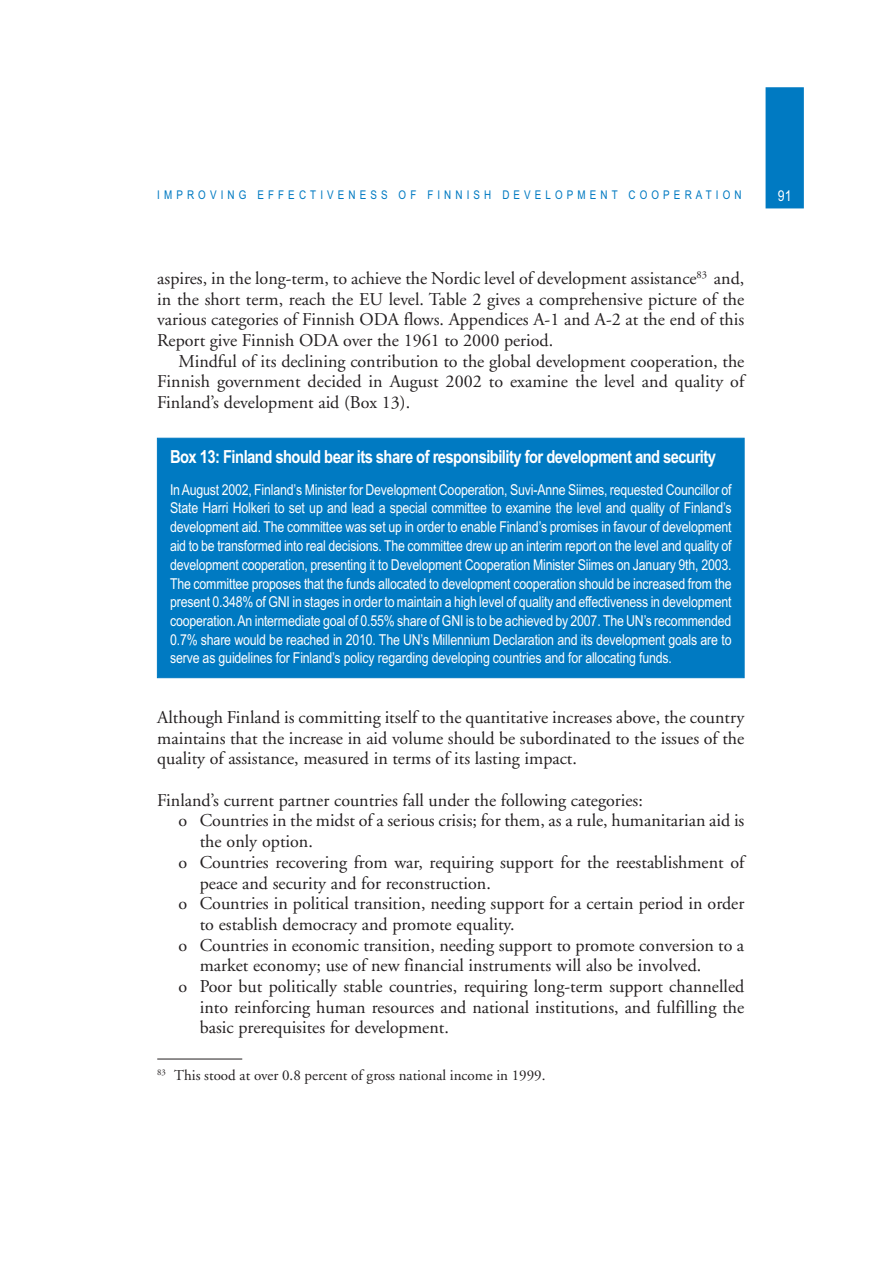
<style>
.page{position:relative;width:893px;height:1263px;background:#fff}
.page>*{position:absolute;margin:0;border:0;box-sizing:border-box;transform-origin:0 0}
.t1{font:18px/20.7px "Adobe Garamond";color:#231f20;text-align:justify}
.t2{font:700 18px "Arial Narrow";letter-spacing:-.03em;color:#fff}
.t3{font:15px/18.8px "Arial Narrow";letter-spacing:-.01em;color:#fff;text-align:justify}
.t4{font:15px "Adobe Garamond";color:#231f20}
.t5{font:12px "Arial Narrow";letter-spacing:.34em;color:#007ac2}
</style>
<div class="page">
<div style="left:765px;top:87px;width:38px;height:121px;background:#007ac2;border:1px solid #007ac2"></div>
<div style="left:157px;top:438px;width:587px;height:240px;background:#007ac2;border:1px solid #007ac2"></div>
<hr style="left:157px;top:1059px;width:85px;height:1px;background:#231f20">
<p class="t5" style="left:157px;top:191px;width:586px">IMPROVING EFFECTIVENESS OF FINNISH DEVELOPMENT COOPERATION</p>
<p class="t3" style="left:777px;top:188px;width:15px">91</p>
<p class="t1" style="left:157px;top:270px;width:588px">aspires, in the long-term, to achieve the Nordic level of development assistance<sup>83</sup> and, in the short term, reach the EU level. Table 2 gives a comprehensive picture of the various categories of Finnish ODA flows. Appendices A-1 and A-2 at the end of this Report give Finnish ODA over the 1961 to 2000 period.</p>
<p class="t1" style="left:157px;top:352px;width:588px;text-indent:21px">Mindful of its declining contribution to the global development cooperation, the Finnish government decided in August 2002 to examine the level and quality of Finland’s development aid (Box 13).</p>
<p class="t2" style="left:170px;top:450px;width:547px">Box 13: Finland should bear its share of responsibility for development and security</p>
<p class="t3" style="left:170px;top:482px;width:563px">In August 2002, Finland’s Minister for Development Cooperation, Suvi-Anne Siimes, requested Councillor of State Harri Holkeri to set up and lead a special committee to examine the level and quality of Finland’s development aid. The committee was set up in order to enable Finland’s promises in favour of development aid to be transformed into real decisions. The committee drew up an interim report on the level and quality of development cooperation, presenting it to Development Cooperation Minister Siimes on January 9th, 2003.<br>The committee proposes that the funds allocated to development cooperation should be increased from the present 0.348% of GNI in stages in order to maintain a high level of quality and effectiveness in development cooperation. An intermediate goal of 0.55% share of GNI is to be achieved by 2007. The UN’s recommended 0.7% share would be reached in 2010. The UN’s Millennium Declaration and its development goals are to serve as guidelines for Finland’s policy regarding developing countries and for allocating funds.</p>
<p class="t1" style="left:157px;top:709px;width:588px">Although Finland is committing itself to the quantitative increases above, the country maintains that the increase in aid volume should be subordinated to the issues of the quality of assistance, measured in terms of its lasting impact.</p>
<p class="t1" style="left:157px;top:791px;width:487px">Finland’s current partner countries fall under the following categories:</p>
<p class="t1" style="left:178px;top:812px;width:567px">o Countries in the midst of a serious crisis; for them, as a rule, humanitarian aid is</p>
<p class="t1" style="left:200px;top:833px;width:115px">the only option.</p>
<p class="t1" style="left:178px;top:853px;width:567px">o Countries recovering from war, requiring support for the reestablishment of</p>
<p class="t1" style="left:200px;top:874px;width:292px">peace and security and for reconstruction.</p>
<p class="t1" style="left:178px;top:895px;width:567px">o Countries in political transition, needing support for a certain period in order</p>
<p class="t1" style="left:200px;top:916px;width:316px">to establish democracy and promote equality.</p>
<p class="t1" style="left:178px;top:936px;width:567px">o Countries in economic transition, needing support to promote conversion to a</p>
<p class="t1" style="left:200px;top:957px;width:503px">market economy; use of new financial instruments will also be involved.</p>
<p class="t1" style="left:178px;top:978px;width:567px">o Poor but politically stable countries, requiring long-term support channelled</p>
<p class="t1" style="left:200px;top:998px;width:546px">into reinforcing human resources and national institutions, and fulfilling the</p>
<p class="t1" style="left:200px;top:1019px;width:250px">basic prerequisites for development.</p>
<p class="t4" style="left:157px;top:1069px;width:390px"><sup>83</sup> This stood at over 0.8 percent of gross national income in 1999.</p>
</div>
